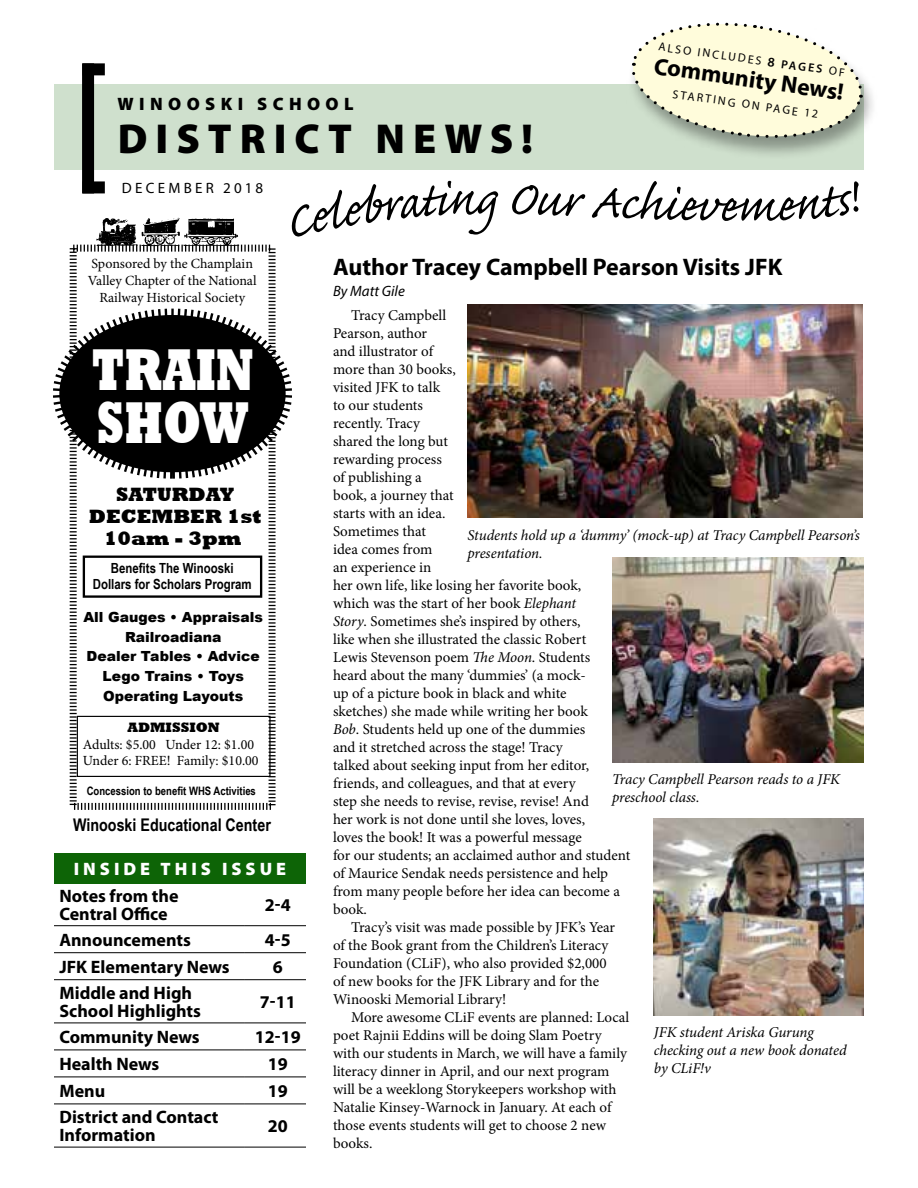
<style>
.page{position:relative;width:918px;height:1188px;background:#fff}
.page>*{position:absolute;margin:0;border:0;box-sizing:border-box;transform-origin:0 0}
.t1{font:61.95px "Caflisch Script Pro";color:#000}
.t2{font:800 60.6px/53.1px "Rockwell";color:#fff;scale:.73 1}
.t3{font:900 42px "Myriad Pro";letter-spacing:.19em;color:#000}
.t4{font:700 24px "Myriad Pro";color:#000}
.t5{font:700 23.7px "Myriad Pro";color:#000}
.t6{font:800 19.8px/22px "Rockwell";color:#000;text-align:center}
.t7{font:700 18px/18px "Myriad Pro";color:#000}
.t8{font:900 18px "Myriad Pro";letter-spacing:.22em;color:#fff}
.t9{font:900 18px "Myriad Pro";letter-spacing:.3em;color:#000}
.t10{font:700 17.4px "Arial Narrow";color:#000}
.t11{font:15px/18px "Minion Pro";color:#000}
.t12{font:italic 15px/18px "Minion Pro";letter-spacing:-.01em;color:#000}
.t13{font:15px "Myriad Pro";letter-spacing:.22em;color:#000}
.t14{font:italic 15px "Myriad Pro";color:#000}
.t15{font:13.95px/16.8px "Minion Pro";color:#000;text-align:center}
.t16{font:900 13.95px/19.8px "Arial";color:#000;text-align:center}
.t17{font:700 13.95px/16.4px "Arial Narrow";color:#000;text-align:center}
.t18{font:11.85px "Myriad Pro";color:#000}
.t19{font:700 11.7px "Arial Narrow";color:#000}
.s1{font-weight:600;font-size:13.35px}
.s2{font-weight:600}
.s3{font-family:"Rockwell";font-weight:800}
.s4{font-style:italic}
</style>
<div class="page">
<hr style="left:54px;top:1147px;width:190px;height:1px;background:#000">
<hr style="left:244px;top:1147px;width:62px;height:1px;background:#000">
<hr style="left:54px;top:1104px;width:190px;height:1px;background:#000">
<hr style="left:244px;top:1104px;width:62px;height:1px;background:#000">
<hr style="left:54px;top:1077px;width:190px;height:1px;background:#000">
<hr style="left:244px;top:1077px;width:62px;height:1px;background:#000">
<hr style="left:54px;top:952px;width:190px;height:1px;background:#000">
<hr style="left:244px;top:952px;width:62px;height:1px;background:#000">
<hr style="left:54px;top:925px;width:190px;height:1px;background:#000">
<hr style="left:244px;top:925px;width:62px;height:1px;background:#000">
<hr style="left:54px;top:979px;width:190px;height:1px;background:#000">
<hr style="left:244px;top:979px;width:62px;height:1px;background:#000">
<hr style="left:54px;top:1023px;width:190px;height:1px;background:#000">
<hr style="left:244px;top:1023px;width:62px;height:1px;background:#000">
<hr style="left:54px;top:1050px;width:190px;height:1px;background:#000">
<hr style="left:244px;top:1050px;width:62px;height:1px;background:#000">
<div style="left:54px;top:84px;width:810px;height:85px;background:#cfe0cd"></div>
<div style="left:82px;top:63px;width:12px;height:130px;background:#000"></div>
<div style="left:83px;top:181px;width:22px;height:12px;background:#000"></div>
<div style="left:83px;top:63px;width:22px;height:12px;background:#000"></div>
<div style="left:626px;top:22px;width:252px;height:138px;background:#000;opacity:.35"></div>
<svg style="left:69px;top:244px;width:207px;height:566px"></svg>
<div style="left:77px;top:716px;width:194px;height:61px;border:1px solid #000"></div>
<div style="left:83px;top:556px;width:179px;height:42px;border:2px solid #000"></div>
<svg style="left:53px;top:306px;width:239px;height:175px"></svg>
<svg style="left:96px;top:218px;width:143px;height:28px"></svg>
<img style="left:467px;top:304px;width:396px;height:214px">
<img style="left:612px;top:558px;width:252px;height:204px">
<div style="left:54px;top:853px;width:252px;height:31px;background:#0d6406"></div>
<img style="left:654px;top:818px;width:210px;height:197px">
<svg style="left:629px;top:22px;width:236px;height:121px"></svg>
<p class="t18" style="left:660px;top:39px;width:167px;rotate:8deg">ALSO INCLUDES <span class="s1">8</span> <span class="s2">PAGES</span></p>
<p class="t5" style="left:656px;top:50px;width:193px;rotate:8deg">Community News!</p>
<p class="t18" style="left:674px;top:87px;width:148px;rotate:8deg">STARTING ON PAGE 12</p>
<p class="t9" style="left:118px;top:92px;width:238px">WINOOSKI SCHOOL</p>
<p class="t3" style="left:118px;top:111px;width:417px">DISTRICT NEWS!</p>
<p class="t1" style="left:475px;top:166px;width:22px">g</p>
<p class="t1" style="left:508px;top:167px;width:174px;rotate:2deg">Our Achi</p>
<p class="t13" style="left:122px;top:179px;width:143px">DECEMBER 2018</p>
<p class="t1" style="left:718px;top:173px;width:22px">e</p>
<p class="t15" style="left:88px;top:255px;width:170px">Sponsored by the Champlain<br>Valley Chapter of the National<br>Railway Historical Society</p>
<p class="t2" style="left:92px;top:344px;width:224px">TRAIN<br>SHOW</p>
<p class="t6" style="left:89px;top:484px;width:175px">SATURDAY<br>DECEMBER 1st<br>10am - 3pm</p>
<p class="t17" style="left:93px;top:559px;width:161px">Benefits The Winooski<br>Dollars for Scholars Program</p>
<p class="t16" style="left:83px;top:607px;width:181px">All Gauges • Appraisals<br>Railroadiana<br>Dealer Tables • Advice<br>Lego Trains • Toys<br>Operating Layouts</p>
<p class="t15" style="left:83px;top:719px;width:177px"><span class="s3">ADMISSION<br></span>Adults: $5.00 Under 12: $1.00<br>Under 6: FREE! Family: $10.00</p>
<p class="t19" style="left:87px;top:782px;width:171px">Concession to benefit WHS Activities</p>
<p class="t10" style="left:73px;top:811px;width:199px">Winooski Educational Center</p>
<p class="t8" style="left:74px;top:857px;width:214px">INSIDE THIS ISSUE</p>
<h4 class="t7" style="left:59px;top:887px;width:121px">Notes from the</h4>
<p class="t7" style="left:265px;top:896px;width:28px">2-4</p>
<h4 class="t7" style="left:59px;top:905px;width:110px">Central Ofce</h4>
<p class="t7" style="left:59px;top:930px;width:133px">Announcements</p>
<p class="t7" style="left:265px;top:930px;width:28px">4-5</p>
<p class="t7" style="left:59px;top:957px;width:172px">JFK Elementary News</p>
<p class="t7" style="left:273px;top:957px;width:11px">6</p>
<p class="t7" style="left:59px;top:983px;width:143px">Middle and High<br>School Highlights</p>
<p class="t7" style="left:260px;top:992px;width:38px">7-11</p>
<p class="t7" style="left:59px;top:1028px;width:142px">Community News</p>
<p class="t7" style="left:255px;top:1028px;width:48px">12-19</p>
<p class="t7" style="left:59px;top:1055px;width:102px">Health News</p>
<p class="t7" style="left:268px;top:1055px;width:21px">19</p>
<p class="t7" style="left:59px;top:1082px;width:47px">Menu</p>
<p class="t7" style="left:268px;top:1082px;width:21px">19</p>
<p class="t7" style="left:59px;top:1108px;width:161px">District and Contact<br>Information</p>
<p class="t7" style="left:268px;top:1117px;width:21px">20</p>
<p class="t4" style="left:333px;top:251px;width:451px">Author Tracey Campbell Pearson Visits JFK</p>
<p class="t14" style="left:333px;top:282px;width:73px">By Matt Gile</p>
<p class="t11" style="left:333px;top:306px;width:259px;text-indent:18px">Tracy Campbell<br>Pearson, author<br>and illustrator of<br>more than 30 books,<br>visited JFK to talk<br>to our students<br>recently. Tracy<br>shared the long but<br>rewarding process<br>of publishing a<br>book, a journey that<br>starts with an idea.<br>Sometimes that<br>idea comes from<br>an experience in<br>her own life, like losing her favorite book, which was the start of her book <span class="s4">Elephant<br>Story</span>. Sometimes she’s inspired by others, like when she illustrated the classic Robert<br>Lewis Stevenson poem <span class="s4">Te Moon</span>. Students heard about the many ‘dummies’ (a mock&shy;up of a picture book in black and white sketches) she made while writing her book<br><span class="s4">Bob</span>. Students held up one of the dummies and it stretched across the stage! Tracy talked about seeking input from her editor, friends, and colleagues, and that at every step she needs to revise, revise, revise! And her work is not done until she loves, loves,</p>
<p class="t12" style="left:467px;top:526px;width:394px">Students hold up a ‘dummy’ (mock-up) at Tracy Campbell Pearson’s presentation.</p>
<p class="t12" style="left:612px;top:770px;width:230px">Tracy Campbell Pearson reads to a JFK preschool class.</p>
<p class="t11" style="left:333px;top:828px;width:299px">loves the book! It was a powerful message<br>for our students; an acclaimed author and student of Maurice Sendak needs persistence and help from many people before her idea can become a</p>
<p class="t11" style="left:333px;top:900px;width:35px">book.</p>
<p class="t11" style="left:351px;top:918px;width:266px">Tracy’s visit was made possible by JFK’s Year</p>
<p class="t11" style="left:333px;top:936px;width:277px">of the Book grant from the Children’s Literacy Foundation (CLiF), who also provided $2,000 of new books for the JFK Library and for the Winooski Memorial Library!</p>
<p class="t11" style="left:333px;top:1008px;width:298px;text-indent:18px">More awesome CLiF events are planned: Local poet Rajnii Eddins will be doing Slam Poetry with our students in March, we will have a family literacy dinner in April, and our next program will be a weeklong Storykeepers workshop with Natalie Kinsey-Warnock in January. At each of those events students will get to choose 2 new books.</p>
<p class="t12" style="left:654px;top:1023px;width:194px">JFK student Ariska Gurung checking out a new book donated by CLiF!v</p>
</div>
